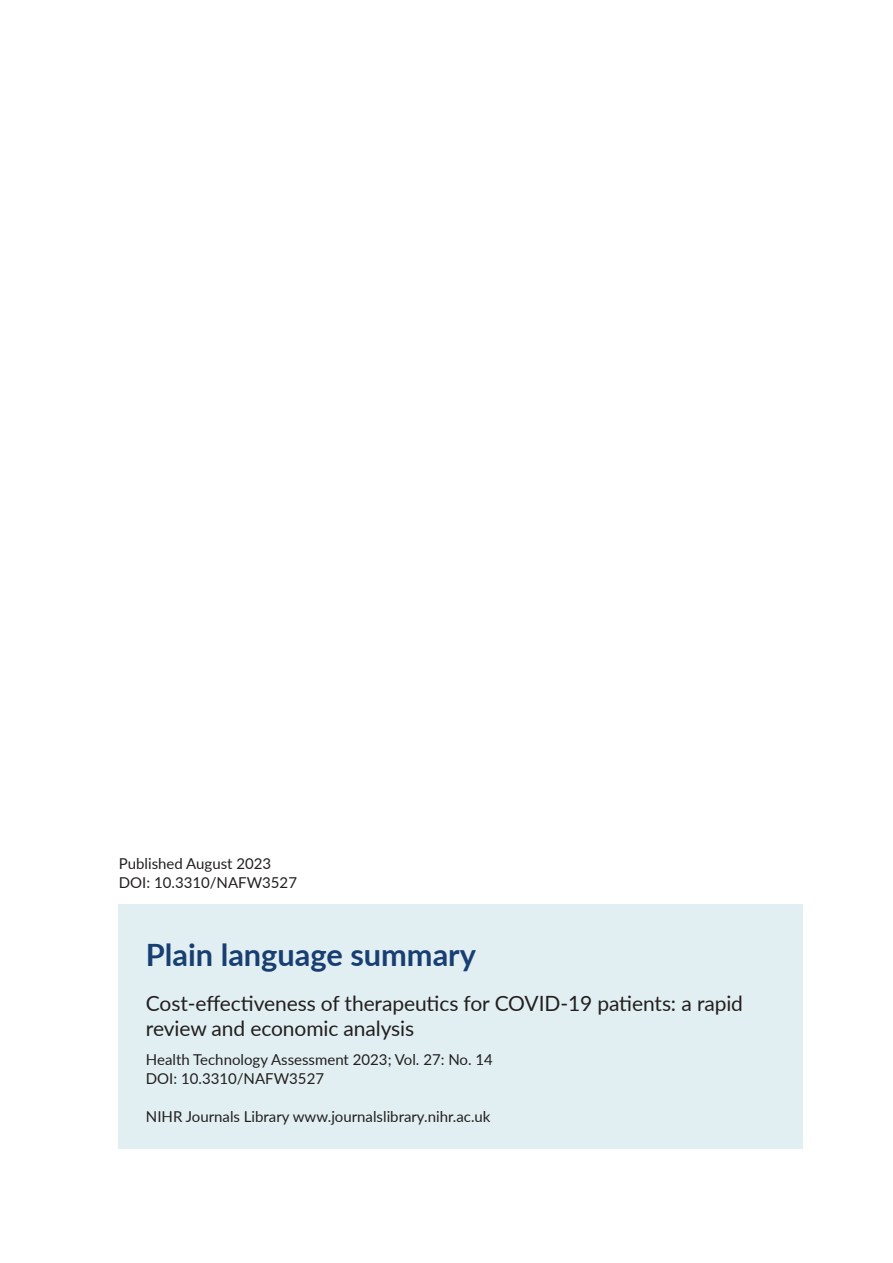
<style>
.page{position:relative;width:893px;height:1263px;background:#fff}
.page>*{position:absolute;margin:0;border:0;box-sizing:border-box;transform-origin:0 0}
.t1{font:700 30.75px "Lato";color:#193e72}
.t2{font:21px/25.2px "Lato";letter-spacing:-.005em;color:#231f20}
.t3{font:15px/19.5px "Lato";color:#231f20}
</style>
<div class="page">
<div style="left:119px;top:904px;width:684px;height:245px;background:#e1eff2"></div>
<p class="t3" style="left:119px;top:853px;width:154px">Published August 2023</p>
<p class="t3" style="left:119px;top:872px;width:180px">DOI: 10.3310/NAFW3527</p>
<h1 class="t1" style="left:146px;top:932px;width:332px">Plain language summary</h1>
<h2 class="t2" style="left:146px;top:990px;width:599px">Cost-effectiveness of therapeutics for COVID-19 patients: a rapid review and economic analysis</h2>
<p class="t3" style="left:146px;top:1049px;width:348px">Health Technology Assessment 2023; Vol. 27: No. 14<br>DOI: 10.3310/NAFW3527</p>
<p class="t3" style="left:146px;top:1106px;width:346px">NIHR Journals Library www.journalslibrary.nihr.ac.uk</p>
</div>
